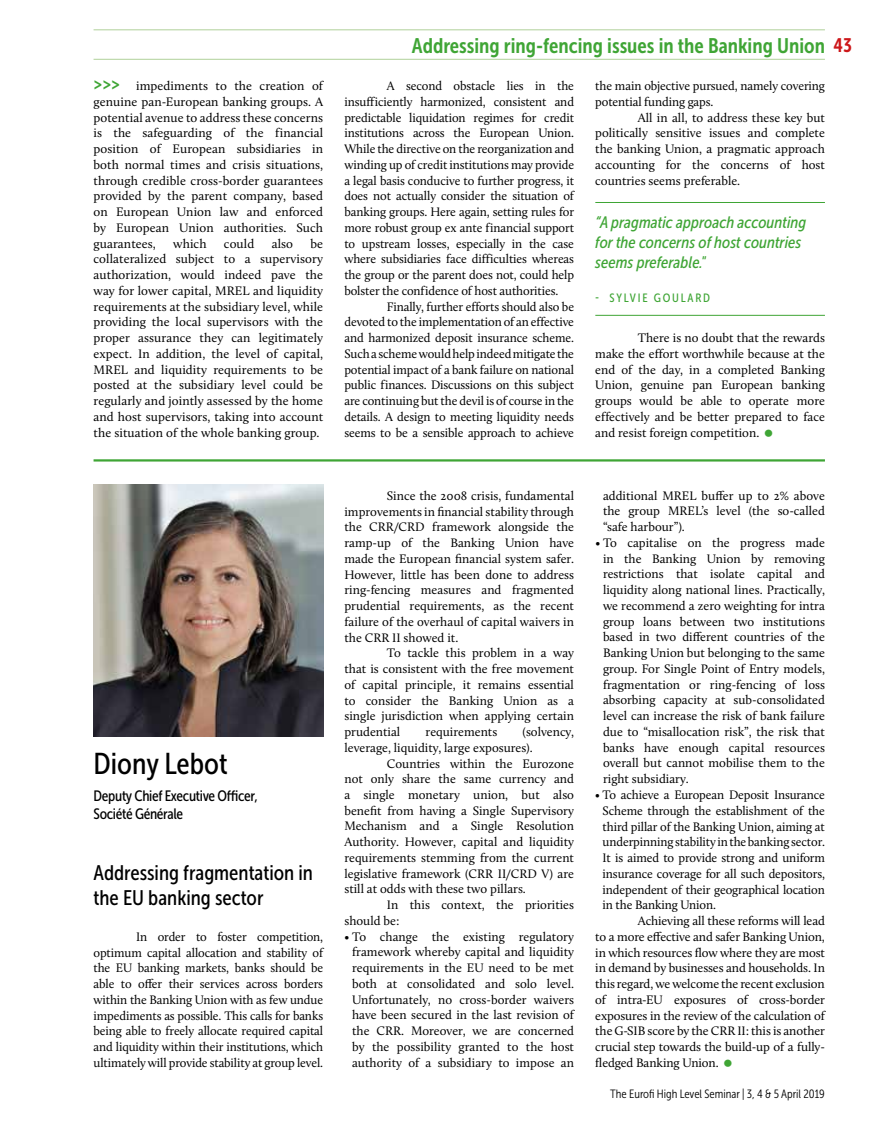
<style>
.page{position:relative;width:893px;height:1127px;background:#fff}
.page>*{position:absolute;margin:0;border:0;box-sizing:border-box;transform-origin:0 0}
.t1{font:30px "Museo Sans Cond 500";color:#000}
.t2{font:21px "Museo Sans Cond 700";color:#3fa535}
.t3{font:21px/25.2px "Museo Sans Cond 500";color:#000}
.t4{font:18px "Museo Sans Cond 700";color:#3fa535}
.t5{font:italic 16.5px/19.8px "Museo Sans Cond 500";color:#3fa535}
.t6{font:15px/18px "Museo Sans Cond 500";letter-spacing:-.02em;color:#000}
.t7{font:12.75px/15.8px "Calluna";color:#000;text-align:justify}
.t8{font:12px "Museo Sans Cond 300";color:#000}
.t9{font:12px "Museo Sans Cond 500";letter-spacing:.15em;color:#3fa535}
.s1{font-size:19.5px;color:#cd171a}
</style>
<div class="page">
<img style="left:94px;top:484px;width:229px;height:252px">
<hr style="left:94px;top:459px;width:731px;height:2px;background:#3fa535">
<hr style="left:94px;top:29px;width:731px;height:1px;background:#b0d199">
<hr style="left:94px;top:59px;width:731px;height:1px;background:#b0d199">
<hr style="left:595px;top:202px;width:230px;height:1px;background:#3fa535">
<hr style="left:595px;top:315px;width:230px;height:1px;background:#3fa535">
<h3 class="t4" style="left:94px;top:74px;width:28px">&gt;&gt;&gt;</h3>
<p class="t7" style="left:94px;top:78px;width:231px;text-indent:43px">impediments to the creation of genuine pan-European banking groups. A potential avenue to address these concerns is the safeguarding of the financial position of European subsidiaries in both normal times and crisis situations, through credible cross-border guarantees provided by the parent company, based on European Union law and enforced by European Union authorities. Such guarantees,</p>
<p class="t7" style="left:94px;top:235px;width:231px;text-indent:217px">be collateralized subject to a supervisory authorization, would indeed pave the way for lower capital, MREL and liquidity requirements at the subsidiary level, while providing the local supervisors with the proper assurance they can legitimately expect. In addition, the level of capital, MREL and liquidity requirements to be posted at the subsidiary level could be regularly and jointly assessed by the home and host supervisors, taking into account the situation of the whole banking group.</p>
<p class="t7" style="left:173px;top:235px;width:35px">which</p>
<p class="t7" style="left:224px;top:235px;width:32px">could</p>
<p class="t7" style="left:272px;top:235px;width:23px">also</p>
<h2 class="t2" style="left:412px;top:34px;width:441px">Addressing ring-fencing issues in the Banking Union <span class="s1">43</span></h2>
<p class="t7" style="left:344px;top:78px;width:231px;text-indent:43px">A second obstacle lies in the insufficiently harmonized, consistent and predictable liquidation regimes for credit institutions across the European Union.<br>While the directive on the reorganization and winding up of credit institutions may provide a legal basis conducive to further progress, it does not actually consider the situation of banking groups. Here again, setting rules for more robust group ex ante financial support to upstream losses, especially in the case where subsidiaries face difficulties whereas the group or the parent does not, could help bolster the confidence of host authorities.</p>
<p class="t7" style="left:344px;top:298px;width:231px;text-indent:43px">Finally, further efforts should also be devoted to the implementation of an effective and harmonized deposit insurance scheme.<br>Such a scheme would help indeed mitigate the potential impact of a bank failure on national public finances. Discussions on this subject are continuing but the devil is of course in the details. A design to meeting liquidity needs seems to be a sensible approach to achieve</p>
<p class="t7" style="left:595px;top:78px;width:231px">the main objective pursued, namely covering potential funding gaps.</p>
<p class="t7" style="left:595px;top:109px;width:231px;text-indent:43px">All in all, to address these key but politically sensitive issues and complete the banking Union, a pragmatic approach accounting for the concerns of host countries seems preferable.</p>
<p class="t5" style="left:595px;top:213px;width:212px">“A pragmatic approach accounting for the concerns of host countries seems preferable."</p>
<p class="t9" style="left:595px;top:291px;width:116px">- SYLVIE GOULARD</p>
<p class="t7" style="left:595px;top:330px;width:231px;text-indent:43px">There is no doubt that the rewards make the effort worthwhile because at the end of the day, in a completed Banking Union, genuine pan European banking groups would be able to operate more effectively and be better prepared to face and resist foreign competition.</p>
<h1 class="t1" style="left:94px;top:747px;width:135px">Diony Lebot</h1>
<p class="t6" style="left:94px;top:787px;width:166px">Deputy Chief Executive Officer,<br>Société Générale</p>
<h2 class="t3" style="left:94px;top:860px;width:221px">Addressing fragmentation in the EU banking sector</h2>
<p class="t7" style="left:94px;top:928px;width:231px;text-indent:43px">In order to foster competition, optimum capital allocation and stability of the EU banking markets, banks should be able to offer their services across borders within the Banking Union with as few undue impediments as possible. This calls for banks being able to freely allocate required capital and liquidity within their institutions, which ultimately will provide stability at group level.</p>
<p class="t7" style="left:344px;top:487px;width:231px;text-indent:43px">Since the 2008 crisis, fundamental improvements in financial stability through the CRR/CRD framework alongside the ramp-up of the Banking Union have made the European financial system safer.<br>However, little has been done to address ring-fencing measures and fragmented prudential requirements, as the recent failure of the overhaul of capital waivers in the CRR II showed it.</p>
<p class="t7" style="left:344px;top:645px;width:231px;text-indent:43px">To tackle this problem in a way that is consistent with the free movement of capital principle, it remains essential to consider the Banking Union as a single jurisdiction when applying certain prudential</p>
<p class="t7" style="left:344px;top:724px;width:231px;text-indent:178px">(solvency, leverage, liquidity, large exposures).</p>
<p class="t7" style="left:344px;top:755px;width:231px;text-indent:43px">Countries within the Eurozone not only share the same currency and a single monetary union, but also benefit from having a Single Supervisory Mechanism and a Single Resolution Authority. However, capital and liquidity requirements stemming from the current legislative framework (CRR II/CRD V) are still at odds with these two pillars.</p>
<p class="t7" style="left:344px;top:897px;width:231px;text-indent:43px">In this context, the priorities should be:</p>
<p class="t7" style="left:352px;top:928px;width:223px;text-indent:-8px">• To change the existing regulatory framework whereby capital and liquidity requirements in the EU need to be met both at consolidated and solo level.<br>Unfortunately, no cross-border waivers have been secured in the last revision of the CRR. Moreover, we are concerned by the possibility granted to the host authority of a subsidiary to impose an</p>
<p class="t7" style="left:426px;top:724px;width:73px">requirements</p>
<p class="t7" style="left:603px;top:487px;width:223px">additional MREL buffer up to 2% above the group MREL’s level (the so-called “safe harbour”).</p>
<p class="t7" style="left:603px;top:534px;width:223px;text-indent:-8px">• To capitalise on the progress made in the Banking Union by removing restrictions that isolate capital and liquidity along national lines. Practically, we recommend a zero weighting for intra group loans between two institutions based in two different countries of the Banking Union but belonging to the same group. For Single Point of Entry models, fragmentation or ring-fencing of loss absorbing capacity at sub-consolidated level can increase the risk of bank failure due to “misallocation risk”, the risk that banks have enough capital resources overall but cannot mobilise them to the right subsidiary.</p>
<p class="t7" style="left:603px;top:787px;width:224px;text-indent:-7px">• To achieve a European Deposit Insurance Scheme through the establishment of the third pillar of the Banking Union, aiming at underpinning stability in the banking sector.<br>It is aimed to provide strong and uniform insurance coverage for all such depositors, independent of their geographical location in the Banking Union.</p>
<p class="t7" style="left:595px;top:913px;width:231px;text-indent:43px">Achieving all these reforms will lead to a more effective and safer Banking Union, in which resources flow where they are most in demand by businesses and households. In this regard, we welcome the recent exclusion of intra-EU exposures of cross-border exposures in the review of the calculation of the G-SIB score by the CRR II: this is another crucial step towards the build-up of a fully&shy;fledged Banking Union.</p>
<p class="t8" style="left:610px;top:1087px;width:216px">The Eurofi High Level Seminar | 3, 4 &amp; 5 April 2019</p>
</div>
